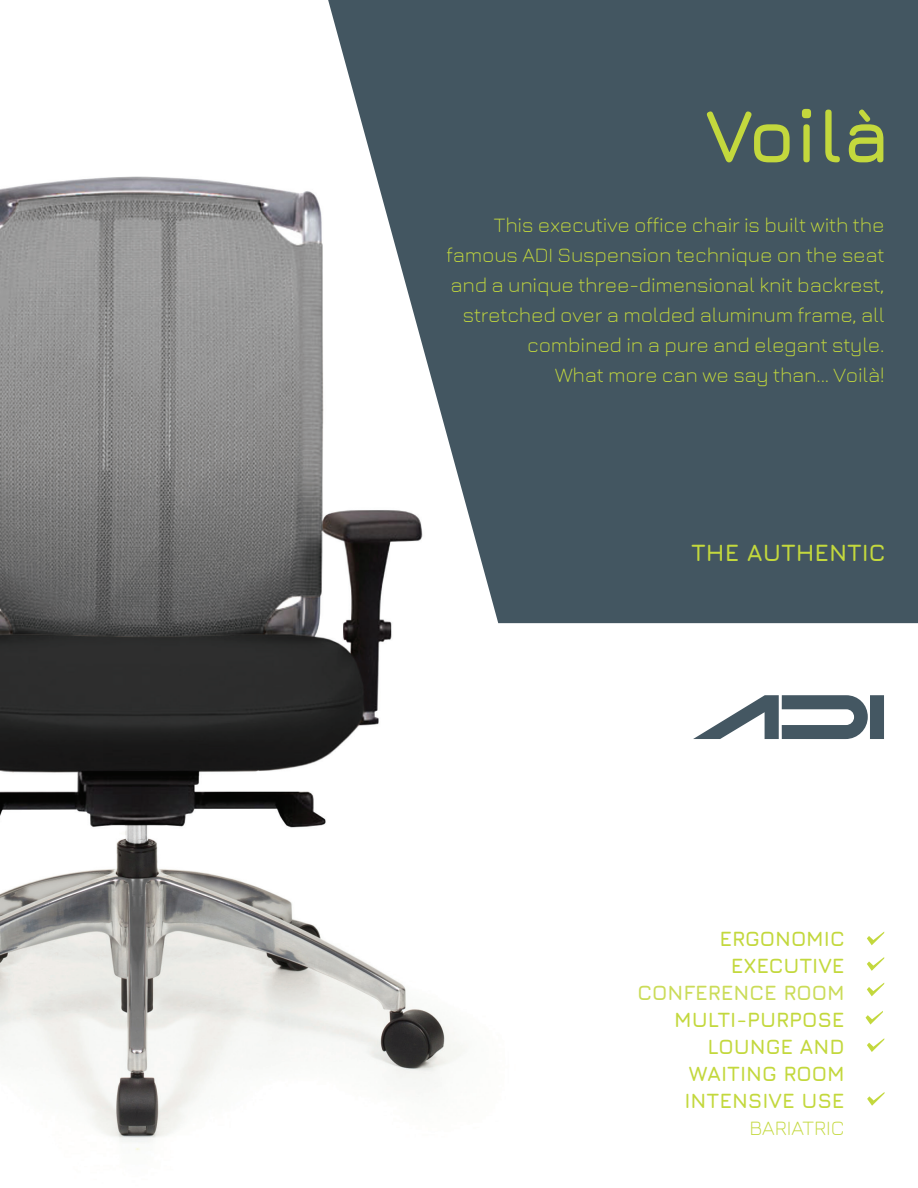
<style>
.page{position:relative;width:918px;height:1188px;background:#fff}
.page>*{position:absolute;margin:0;border:0;box-sizing:border-box;transform-origin:0 0}
.t1{font:700 75px "Jura";letter-spacing:-.01em;color:#c3d83d}
.t2{font:700 24px "Jura";color:#c3d83d}
.t3{font:300 21px/30px "Jura";letter-spacing:-.01em;color:#c3d83d;text-align:right}
.t4{font:700 21px/27px "Jura";color:#c3d83d;text-align:center}
.t5{font:700 21px "Jura";color:#cbdc59}
</style>
<div class="page">
<div style="left:593px;top:0;width:325px;height:623px;background:#435661"></div>
<svg style="left:867px;top:932px;width:17px;height:13px"></svg>
<svg style="left:867px;top:957px;width:17px;height:14px"></svg>
<svg style="left:867px;top:983px;width:17px;height:13px"></svg>
<svg style="left:866px;top:1011px;width:17px;height:14px"></svg>
<svg style="left:867px;top:1038px;width:17px;height:14px"></svg>
<svg style="left:867px;top:1092px;width:18px;height:14px"></svg>
<img style="left:0;top:0;width:593px;height:1151px">
<div style="left:870px;top:695px;width:14px;height:44px;background:#445762"></div>
<svg style="left:693px;top:695px;width:175px;height:44px"></svg>
<h1 class="t1" style="left:705px;top:82px;width:187px">Voilà</h1>
<p class="t3" style="left:447px;top:208px;width:439px">This executive office chair is built with the famous ADI Suspension technique on the seat and a unique three-dimensional knit backrest, stretched over a molded aluminum frame, all combined in a pure and elegant style.<br>What more can we say than... Voilà!</p>
<p class="t2" style="left:691px;top:535px;width:196px">THE AUTHENTIC</p>
<p class="t4" style="left:719px;top:924px;width:127px">ERGONOMIC<br>EXECUTIVE</p>
<p class="t5" style="left:638px;top:978px;width:208px">CONFERENCE ROOM</p>
<p class="t4" style="left:674px;top:1005px;width:172px;text-align:right">MULTI-PURPOSE<br>LOUNGE AND<br>WAITING ROOM<br>INTENSIVE USE</p>
<p class="t3" style="left:749px;top:1111px;width:97px">BARIATRIC</p>
</div>
